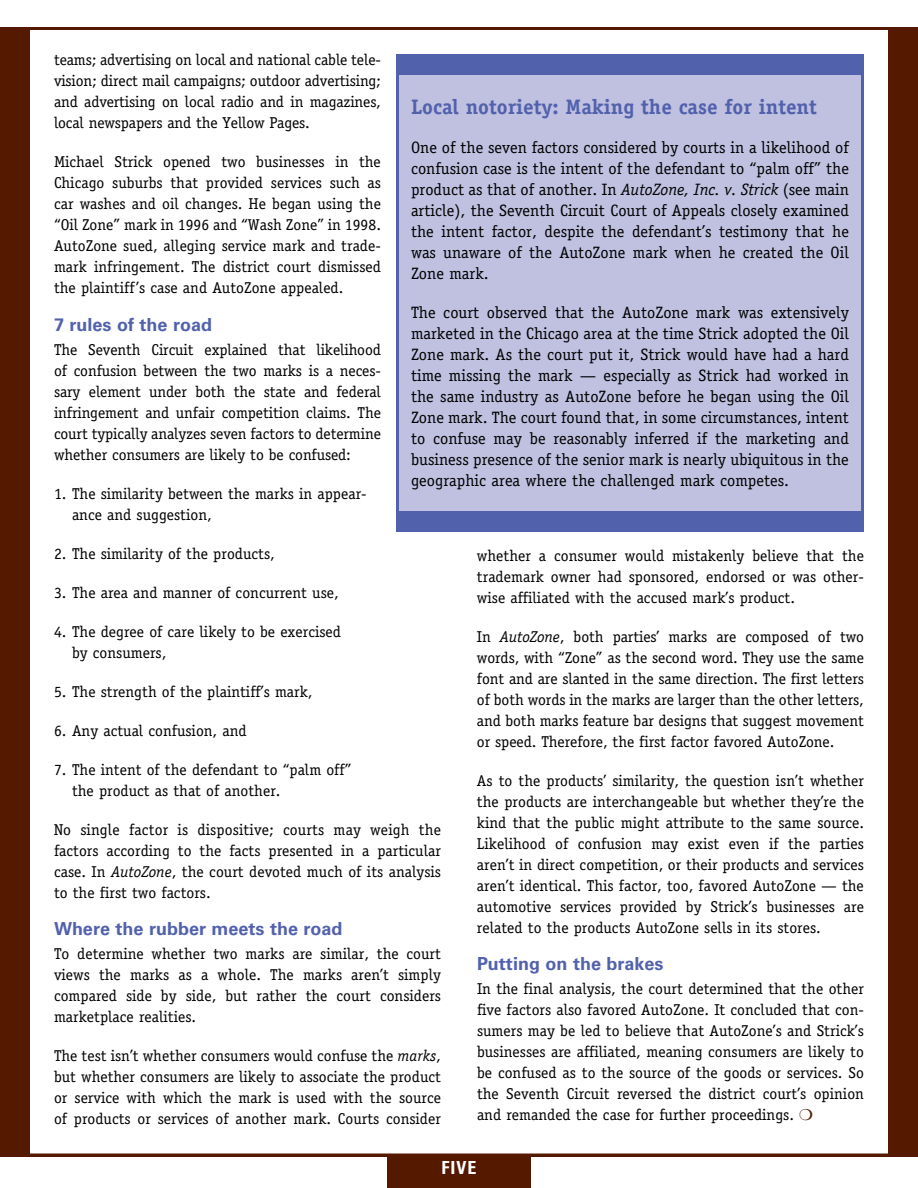
<style>
.page{position:relative;width:918px;height:1188px;background:#fff}
.page>*{position:absolute;margin:0;border:0;box-sizing:border-box;transform-origin:0 0}
.t1{font:700 21px "Officina Serif Std";color:#5261ac}
.t2{font:700 18px "Univers LT Std";color:#5261ac}
.t3{font:700 condensed 18px "Univers LT Std";color:#fff}
.t4{font:16.5px/21px "Officina Serif Std";color:#000;text-align:justify}
.t5{font:15.75px/21px "Officina Serif Std";color:#000;text-align:justify}
.s1{font-style:italic}
</style>
<div class="page">
<div style="left:0;top:27px;width:918px;height:1129px;background:#551900"></div>
<div style="left:27px;top:27px;width:864px;height:1129px;background:#fff;border:3px solid #551900"></div>
<div style="left:387px;top:1156px;width:144px;height:32px;background:#551900"></div>
<div style="left:398px;top:56px;width:464px;height:462px;background:#c0c1e1"></div>
<div style="left:396px;top:54px;width:468px;height:20px;background:#5261ac"></div>
<div style="left:396px;top:511px;width:468px;height:21px;background:#5261ac"></div>
<p class="t5" style="left:54px;top:49px;width:329px">teams; advertising on local and national cable tele&shy;vision; direct mail campaigns; outdoor advertising; and advertising on local radio and in magazines, local newspapers and the Yellow Pages.</p>
<p class="t5" style="left:54px;top:151px;width:329px">Michael Strick opened two businesses in the Chicago suburbs that provided services such as car washes and oil changes. He began using the “Oil Zone” mark in 1996 and “Wash Zone” in 1998.<br>AutoZone sued, alleging service mark and trade&shy;mark infringement. The district court dismissed the plaintiff’s case and AutoZone appealed.</p>
<p class="t2" style="left:54px;top:314px;width:160px">7 rules of the road</p>
<p class="t5" style="left:54px;top:339px;width:329px">The Seventh Circuit explained that likelihood of confusion between the two marks is a neces&shy;sary element under both the state and federal infringement and unfair competition claims. The court typically analyzes seven factors to determine whether consumers are likely to be confused:</p>
<p class="t5" style="left:72px;top:483px;width:296px;text-indent:-18px">1. The similarity between the marks in appear&shy;ance and suggestion,</p>
<p class="t5" style="left:54px;top:543px;width:222px">2. The similarity of the products,</p>
<p class="t5" style="left:54px;top:582px;width:286px">3. The area and manner of concurrent use,</p>
<p class="t5" style="left:72px;top:621px;width:271px;text-indent:-18px">4. The degree of care likely to be exercised by consumers,</p>
<p class="t5" style="left:54px;top:681px;width:260px">5. The strength of the plaintiff’s mark,</p>
<p class="t5" style="left:54px;top:720px;width:194px">6. Any actual confusion, and</p>
<p class="t5" style="left:72px;top:759px;width:281px;text-indent:-18px">7. The intent of the defendant to “palm off” the product as that of another.</p>
<p class="t5" style="left:54px;top:819px;width:389px">No single factor is dispositive; courts may weigh the factors according to the facts presented in a particular case. In <span class="s1">AutoZone</span>, the court devoted much of its analysis to the first two factors.</p>
<p class="t2" style="left:54px;top:918px;width:290px">Where the rubber meets the road</p>
<p class="t5" style="left:54px;top:943px;width:389px">To determine whether two marks are similar, the court views the marks as a whole. The marks aren’t simply compared side by side, but rather the court considers marketplace realities.</p>
<p class="t5" style="left:54px;top:1045px;width:389px">The test isn’t whether consumers would confuse the <span class="s1">marks</span>, but whether consumers are likely to associate the product or service with which the mark is used with the source of products or services of another mark. Courts consider</p>
<h1 class="t1" style="left:411px;top:94px;width:407px">Local notoriety: Making the case for intent</h1>
<p class="t4" style="left:411px;top:137px;width:440px">One of the seven factors considered by courts in a likelihood of confusion case is the intent of the defendant to “palm off” the product as that of another. In <span class="s1">AutoZone, Inc. v. Strick</span> (see main article), the Seventh Circuit Court of Appeals closely examined the intent factor, despite the defendant’s testimony that he was unaware of the AutoZone mark when he created the Oil Zone mark.</p>
<p class="t4" style="left:411px;top:302px;width:440px">The court observed that the AutoZone mark was extensively marketed in the Chicago area at the time Strick adopted the Oil Zone mark. As the court put it, Strick would have had a hard time missing the mark — especially as Strick had worked in the same industry as AutoZone before he began using the Oil Zone mark. The court found that, in some circumstances, intent to confuse may be reasonably inferred if the marketing and business presence of the senior mark is nearly ubiquitous in the geographic area where the challenged mark competes.</p>
<p class="t5" style="left:477px;top:545px;width:388px">whether a consumer would mistakenly believe that the trademark owner had sponsored, endorsed or was other&shy;wise affiliated with the accused mark’s product.</p>
<p class="t5" style="left:477px;top:626px;width:389px">In <span class="s1">AutoZone</span>, both parties’ marks are composed of two words, with “Zone” as the second word. They use the same font and are slanted in the same direction. The first letters of both words in the marks are larger than the other letters, and both marks feature bar designs that suggest movement or speed. Therefore, the first factor favored AutoZone.</p>
<p class="t5" style="left:477px;top:770px;width:389px">As to the products’ similarity, the question isn’t whether the products are interchangeable but whether they’re the kind that the public might attribute to the same source.<br>Likelihood of confusion may exist even if the parties aren’t in direct competition, or their products and services aren’t identical. This factor, too, favored AutoZone — the automotive services provided by Strick’s businesses are related to the products AutoZone sells in its stores.</p>
<p class="t2" style="left:477px;top:953px;width:188px">Putting on the brakes</p>
<p class="t5" style="left:477px;top:979px;width:389px">In the final analysis, the court determined that the other five factors also favored AutoZone. It concluded that con&shy;sumers may be led to believe that AutoZone’s and Strick’s businesses are affiliated, meaning consumers are likely to be confused as to the source of the goods or services. So the Seventh Circuit reversed the district court’s opinion and remanded the case for further proceedings.</p>
<p class="t3" style="left:442px;top:1157px;width:36px">FIVE</p>
</div>
